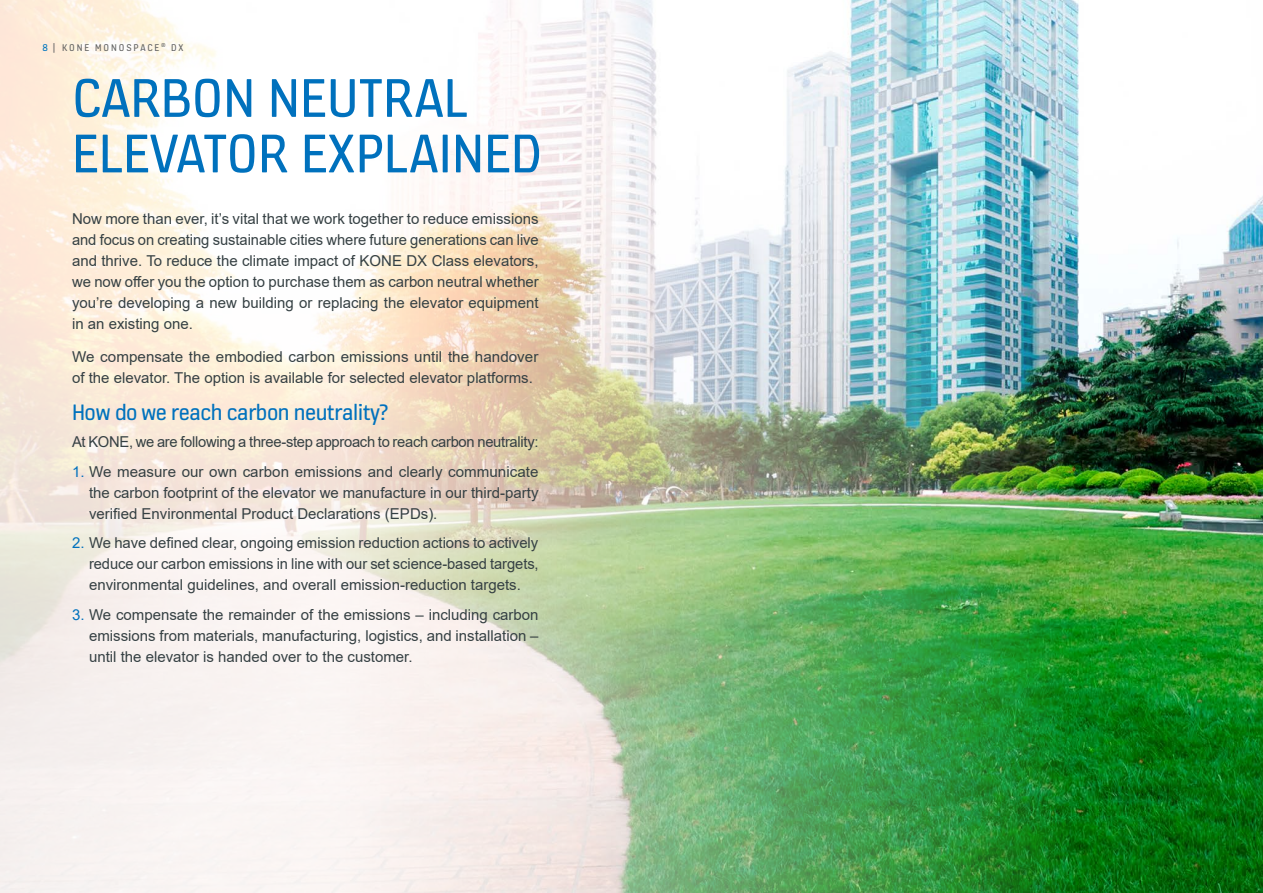
<style>
.page{position:relative;width:1263px;height:893px;background:#fff}
.page>*{position:absolute;margin:0;border:0;box-sizing:border-box;transform-origin:0 0}
.t1{font:58.5px/55.5px "KONE Information v 13";color:#0071bd}
.t2{font:24px "KONE Information v 13";letter-spacing:-.02em;color:#0071bd}
.t3{font:15px/21px "Arial";color:#354043;text-align:justify}
.t4{font:15px "Arial";letter-spacing:-.02em;color:#354043}
.t5{font:10.5px "KONE Information v 13";letter-spacing:.18em;color:#636362}
.s1{color:#0075be}
.s2{color:#0071bd}
</style>
<div class="page">
<img style="left:1071px;top:0;width:192px;height:893px">
<img style="left:0;top:0;width:1071px;height:893px">
<p class="t5" style="left:43px;top:40px;width:142px"><span class="s1">8</span> | KONE MONOSPACE <sup>®</sup> DX</p>
<h1 class="t1" style="left:72px;top:68px;width:471px">CARBON NEUTRAL<br>ELEVATOR EXPLAINED</h1>
<p class="t3" style="left:72px;top:208px;width:468px">Now more than ever, it’s vital that we work together to reduce emissions and focus on creating sustainable cities where future generations can live and thrive. To reduce the climate impact of KONE DX Class elevators, we now offer you the option to purchase them as carbon neutral whether you’re developing a new building or replacing the elevator equipment in an existing one.</p>
<p class="t3" style="left:72px;top:346px;width:468px">We compensate the embodied carbon emissions until the handover of the elevator. The option is available for selected elevator platforms.</p>
<h2 class="t2" style="left:72px;top:396px;width:318px">How do we reach carbon neutrality?</h2>
<p class="t4" style="left:72px;top:431px;width:468px">At KONE, we are following a three-step approach to reach carbon neutrality:</p>
<p class="t3" style="left:89px;top:461px;width:451px;text-indent:-17px"><span class="s2">1.</span> We measure our own carbon emissions and clearly communicate the carbon footprint of the elevator we manufacture in our third-party verified Environmental Product Declarations (EPDs).</p>
<p class="t3" style="left:89px;top:532px;width:451px;text-indent:-17px"><span class="s2">2.</span> We have defined clear, ongoing emission reduction actions to actively reduce our carbon emissions in line with our set science-based targets, environmental guidelines, and overall emission-reduction targets.</p>
<p class="t3" style="left:89px;top:604px;width:451px;text-indent:-17px"><span class="s2">3.</span> We compensate the remainder of the emissions – including carbon emissions from materials, manufacturing, logistics, and installation – until the elevator is handed over to the customer.</p>
</div>
